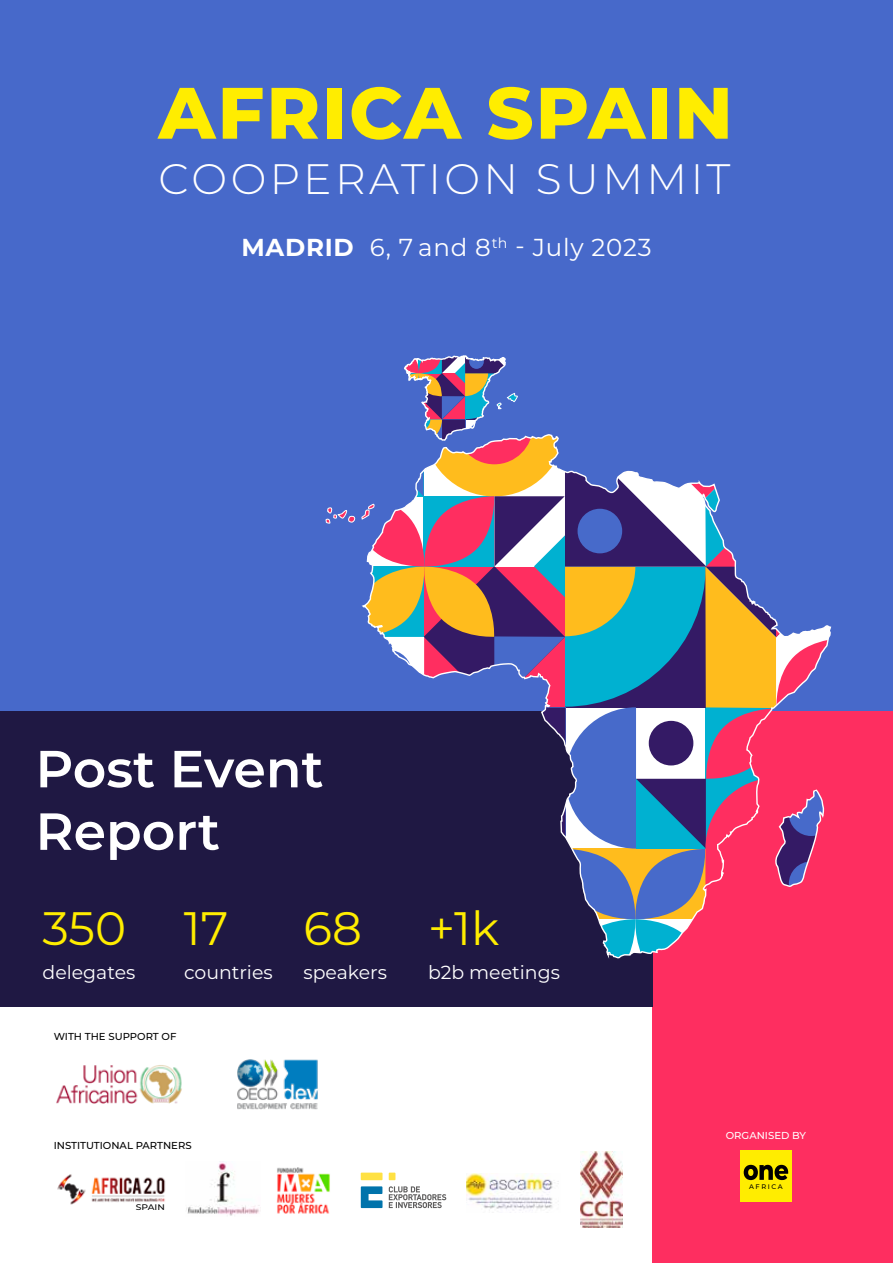
<style>
.page{position:relative;width:893px;height:1263px;background:#fff}
.page>*{position:absolute;margin:0;border:0;box-sizing:border-box;transform-origin:0 0}
.t1{font:800 72.6px "Montserrat";letter-spacing:.03em;color:#ffed00}
.t2{font:600 52.05px/62.6px "Montserrat";color:#fff}
.t3{font:46.8px "Montserrat";color:#ffed00}
.t4{font:300 42.6px "Montserrat";letter-spacing:.08em;color:#fff}
.t5{font:24.45px "Montserrat";letter-spacing:.03em;color:#fff}
.t6{font:18.9px "Montserrat";color:#fff}
.t7{font:500 10.05px "Montserrat";color:#000}
.t8{font:500 10.05px "Montserrat";color:#fff}
.t9{font:500 8.1px "Montserrat";color:#000;scale:1.13 1}
.t10{font:500 6.75px "Montserrat";letter-spacing:.24em;color:#000}
.s1{font-weight:700}
</style>
<div class="page">
<div style="left:652px;top:678px;width:241px;height:585px;background:#fe2e60"></div>
<div style="left:740px;top:1150px;width:52px;height:52px;background:#ffed00"></div>
<svg style="left:744px;top:1165px;width:44px;height:15px"></svg>
<img style="left:56px;top:1065px;width:126px;height:38px">
<img style="left:237px;top:1059px;width:81px;height:51px">
<div style="left:0;top:710px;width:652px;height:296px;background:#1f1843"></div>
<div style="left:0;top:0;width:893px;height:710px;background:#4769ca"></div>
<svg style="left:360px;top:434px;width:472px;height:539px"></svg>
<svg style="left:326px;top:355px;width:216px;height:321px"></svg>
<img style="left:186px;top:1162px;width:74px;height:54px">
<img style="left:276px;top:1167px;width:54px;height:46px">
<img style="left:57px;top:1174px;width:109px;height:31px">
<svg style="left:389px;top:1186px;width:57px;height:22px"></svg>
<svg style="left:361px;top:1186px;width:21px;height:22px"></svg>
<div style="left:389px;top:1172px;width:6px;height:8px;background:#ffe143"></div>
<svg style="left:361px;top:1172px;width:21px;height:8px"></svg>
<img style="left:466px;top:1173px;width:93px;height:38px">
<img style="left:580px;top:1151px;width:42px;height:76px">
<h1 class="t1" style="left:158px;top:60px;width:576px">AFRICA SPAIN</h1>
<h3 class="t4" style="left:158px;top:150px;width:574px">COOPERATION SUMMIT</h3>
<h3 class="t5" style="left:241px;top:231px;width:412px"><span class="s1">MADRID</span> 6, 7 and 8<sup>th</sup> - July 2023</h3>
<h2 class="t2" style="left:36px;top:735px;width:290px">Post Event<br>Report</h2>
<h3 class="t3" style="left:43px;top:896px;width:187px">350 17</h3>
<h3 class="t3" style="left:303px;top:896px;width:60px">68</h3>
<h3 class="t3" style="left:428px;top:896px;width:73px">+1k</h3>
<h3 class="t6" style="left:43px;top:960px;width:94px">delegates</h3>
<h3 class="t6" style="left:184px;top:960px;width:90px">countries</h3>
<h3 class="t6" style="left:303px;top:960px;width:85px">speakers</h3>
<h3 class="t6" style="left:428px;top:960px;width:133px">b2b meetings</h3>
<p class="t7" style="left:54px;top:1029px;width:124px">WITH THE SUPPORT OF</p>
<p class="t7" style="left:54px;top:1138px;width:139px">INSTITUTIONAL PARTNERS</p>
<p class="t9" style="left:136px;top:1202px;width:27px">SPAIN</p>
<p class="t8" style="left:726px;top:1128px;width:82px">ORGANISED BY</p>
<p class="t10" style="left:749px;top:1182px;width:35px">AFRICA</p>
</div>
